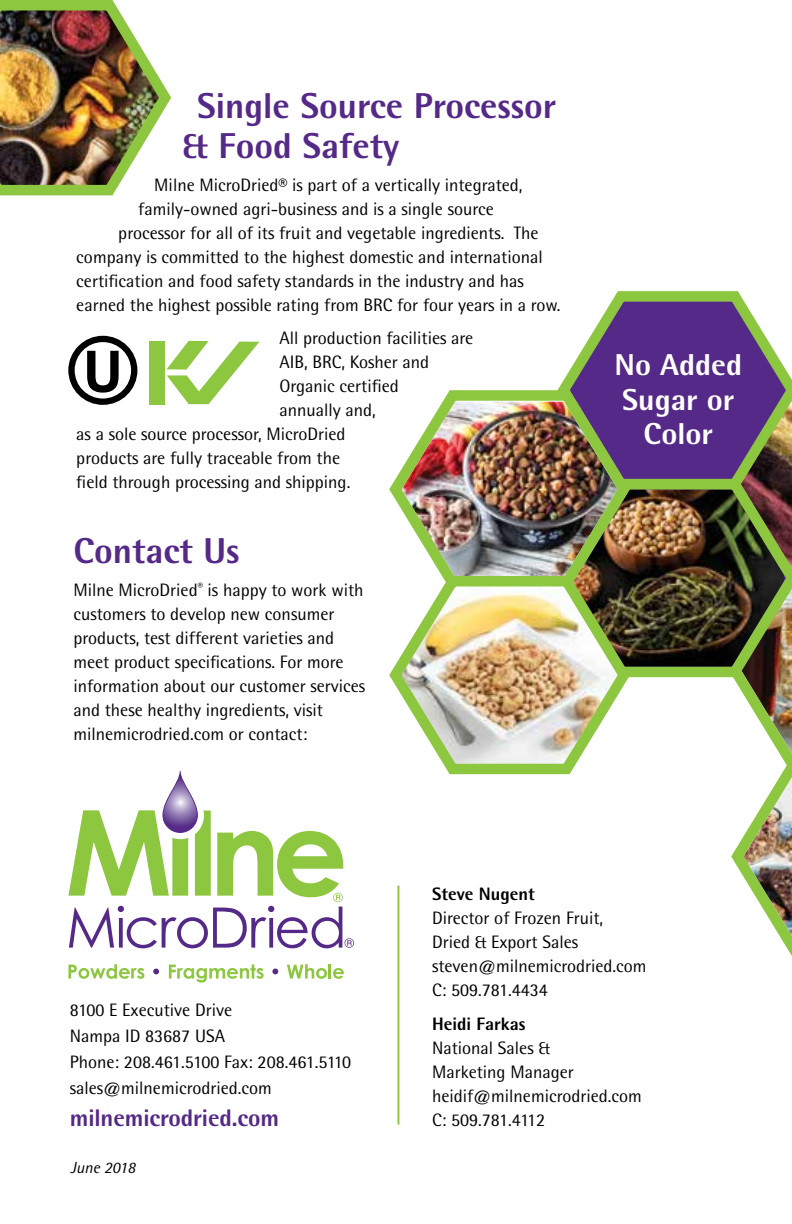
<style>
.page{position:relative;width:792px;height:1224px;background:#fff}
.page>*{position:absolute;margin:0;border:0;box-sizing:border-box;transform-origin:0 0}
.t1{font:800 36px/40px "Rotis Semi Sans";color:#552988}
.t2{font:800 30.2px/34.6px "Rotis Semi Sans";color:#fff;text-align:center}
.t3{font:800 24px "Rotis Semi Sans";letter-spacing:-.005em;color:#552988}
.t4{font:18px/24px "Rotis Semi Sans";color:#000}
.t5{font:800 18px "Rotis Semi Sans";color:#000}
.t6{font:italic 16px "Rotis Semi Sans";color:#000}
</style>
<div class="page">
<img style="left:731px;top:686px;width:61px;height:270px">
<svg style="left:563px;top:291px;width:229px;height:179px;background:#755d8c"></svg>
<img style="left:638px;top:470px;width:154px;height:216px">
<hr style="left:397px;top:886px;width:2px;height:239px;background:#8dc63f">
<svg style="left:68px;top:771px;width:286px;height:177px"></svg>
<svg style="left:68px;top:964px;width:76px;height:15px"></svg>
<svg style="left:153px;top:969px;width:6px;height:5px"></svg>
<svg style="left:169px;top:964px;width:95px;height:19px"></svg>
<svg style="left:272px;top:969px;width:6px;height:5px"></svg>
<svg style="left:287px;top:964px;width:57px;height:15px"></svg>
<img style="left:0;top:0;width:172px;height:196px">
<img style="left:389px;top:381px;width:249px;height:186px">
<img style="left:389px;top:567px;width:249px;height:208px">
<svg style="left:68px;top:336px;width:69px;height:69px"></svg>
<div style="left:149px;top:341px;width:15px;height:63px;background:#8dc63f"></div>
<svg style="left:167px;top:341px;width:92px;height:63px"></svg>
<h1 class="t1" style="left:182px;top:86px;width:375px;text-indent:15px">Single Source Processor &amp; Food Safety</h1>
<p class="t4" style="left:154px;top:173px;width:370px">Milne MicroDried® is part of a vertically integrated,</p>
<p class="t4" style="left:138px;top:197px;width:357px">family-owned agri-business and is a single source</p>
<p class="t4" style="left:118px;top:221px;width:422px">processor for all of its fruit and vegetable ingredients. The</p>
<p class="t4" style="left:76px;top:245px;width:468px">company is committed to the highest domestic and international</p>
<p class="t4" style="left:76px;top:269px;width:449px">certification and food safety standards in the industry and has</p>
<p class="t4" style="left:76px;top:293px;width:486px">earned the highest possible rating from BRC for four years in a row.</p>
<p class="t4" style="left:279px;top:326px;width:195px">All production facilities are</p>
<p class="t4" style="left:279px;top:350px;width:151px">AIB, BRC, Kosher and</p>
<p class="t4" style="left:279px;top:374px;width:121px">Organic certified</p>
<p class="t4" style="left:279px;top:398px;width:98px">annually and,</p>
<p class="t4" style="left:76px;top:422px;width:271px">as a sole source processor, MicroDried</p>
<p class="t4" style="left:76px;top:446px;width:265px">products are fully traceable from the</p>
<p class="t4" style="left:76px;top:470px;width:276px">field through processing and shipping.</p>
<h1 class="t1" style="left:73px;top:530px;width:168px">Contact Us</h1>
<p class="t4" style="left:73px;top:578px;width:293px">Milne MicroDried<sup>®</sup> is happy to work with customers to develop new consumer products, test different varieties and meet product specifications. For more information about our customer services and these healthy ingredients, visit milnemicrodried.com or contact:</p>
<h2 class="t2" style="left:614px;top:347px;width:129px">No Added<br>Sugar or<br>Color</h2>
<p class="t4" style="left:70px;top:997px;width:283px;line-height:26px">8100 E Executive Drive<br>Nampa ID 83687 USA<br>Phone: 208.461.5100 Fax: 208.461.5110 sales@milnemicrodried.com</p>
<h3 class="t3" style="left:70px;top:1103px;width:211px">milnemicrodried.com</h3>
<p class="t6" style="left:71px;top:1158px;width:66px">June 2018</p>
<p class="t5" style="left:432px;top:882px;width:104px">Steve Nugent</p>
<p class="t4" style="left:432px;top:906px;width:216px">Director of Frozen Fruit,<br>Dried &amp; Export Sales steven@milnemicrodried.com<br>C: 509.781.4434</p>
<p class="t5" style="left:432px;top:1012px;width:95px">Heidi Farkas</p>
<p class="t4" style="left:432px;top:1036px;width:211px">National Sales &amp;<br>Marketing Manager heidif@milnemicrodried.com<br>C: 509.781.4112</p>
</div>
